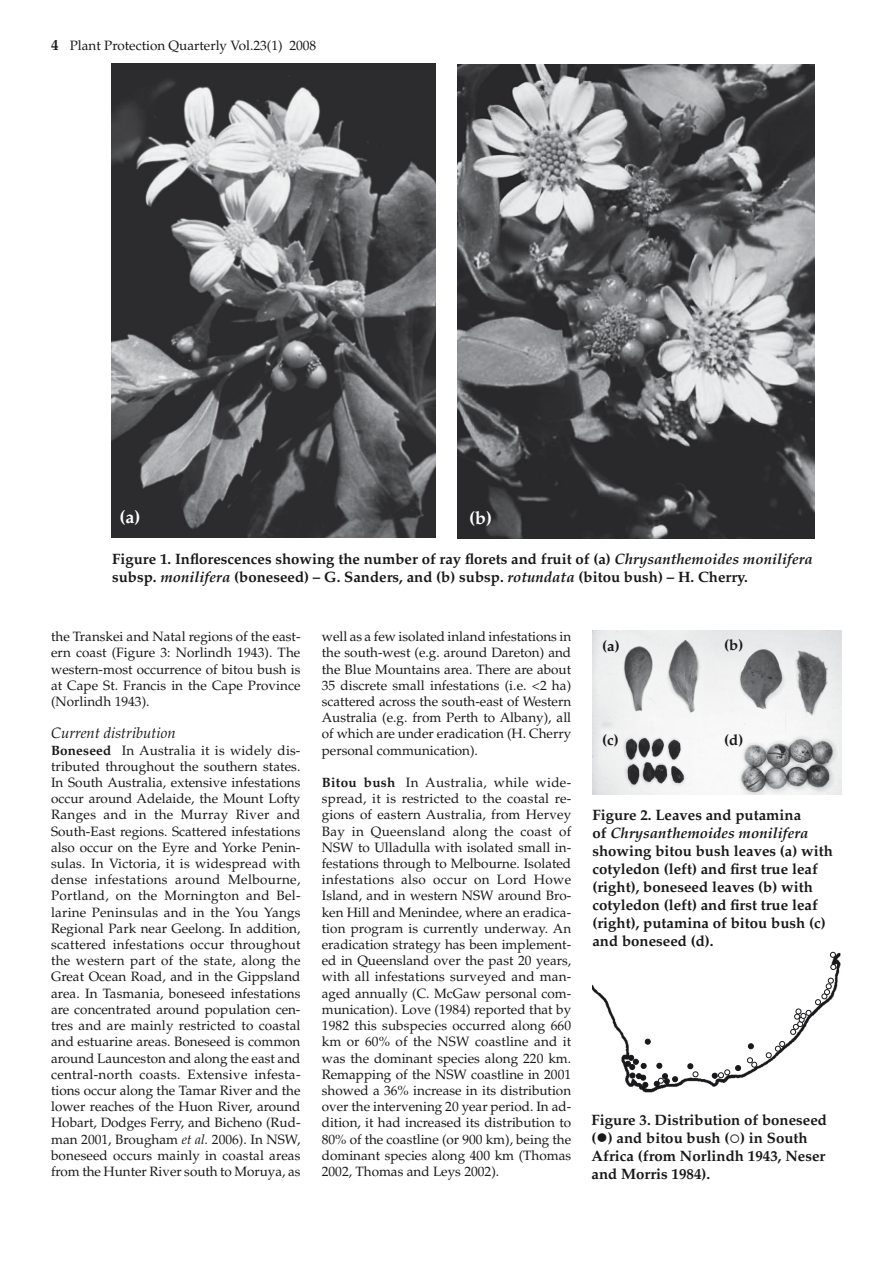
<style>
.page{position:relative;width:893px;height:1263px;background:#fff}
.page>*{position:absolute;margin:0;border:0;box-sizing:border-box;transform-origin:0 0}
.t1{font:700 18px "Palatino";color:#fff}
.t2{font:700 15px/18px "Palatino";color:#18171a}
.t3{font:italic 15px "Palatino";color:#18171a}
.t4{font:13.5px/16.2px "Palatino";color:#18171a;text-align:justify}
.s1{font-weight:700;font-size:15px}
.s2{font-style:italic}
.s3{font-weight:700}
</style>
<div class="page">
<img style="left:592px;top:951px;width:249px;height:142px">
<svg style="left:645px;top:1039px;width:6px;height:5px"></svg>
<svg style="left:625px;top:1055px;width:23px;height:33px"></svg>
<svg style="left:654px;top:1063px;width:24px;height:24px"></svg>
<svg style="left:687px;top:1063px;width:11px;height:14px"></svg>
<svg style="left:712px;top:1065px;width:29px;height:13px"></svg>
<svg style="left:747px;top:1057px;width:10px;height:10px"></svg>
<svg style="left:748px;top:1043px;width:6px;height:6px"></svg>
<svg style="left:766px;top:1041px;width:19px;height:17px"></svg>
<svg style="left:790px;top:978px;width:44px;height:57px"></svg>
<svg style="left:830px;top:952px;width:6px;height:6px"></svg>
<svg style="left:830px;top:964px;width:6px;height:6px"></svg>
<img style="left:592px;top:631px;width:250px;height:164px">
<img style="left:112px;top:64px;width:324px;height:473px">
<img style="left:457px;top:64px;width:358px;height:475px">
<p class="t4" style="left:51px;top:39px;width:267px"><span class="s1">4</span> Plant Protection Quarterly Vol.23(1) 2008</p>
<h1 class="t1" style="left:119px;top:509px;width:22px">(a)</h1>
<h1 class="t1" style="left:469px;top:511px;width:24px">(b)</h1>
<p class="t2" style="left:112px;top:551px;width:702px">Figure 1. Inflorescences showing the number of ray florets and fruit of (a) <span class="s2">Chrysanthemoides monilifera </span>subsp. <span class="s2">monilifera</span> (boneseed) – G. Sanders, and (b) subsp. <span class="s2">rotundata</span> (bitou bush) – H. Cherry.</p>
<p class="t4" style="left:51px;top:630px;width:251px">the Transkei and Natal regions of the east&shy;ern coast (Figure 3: Norlindh 1943). The western-most occurrence of bitou bush is at Cape St. Francis in the Cape Province (Norlindh 1943).</p>
<p class="t3" style="left:51px;top:727px;width:126px">Current distribution</p>
<p class="t4" style="left:51px;top:743px;width:251px"><span class="s3">Boneseed</span> In Australia it is widely dis&shy;tributed throughout the southern states.<br>In South Australia, extensive infestations occur around Adelaide, the Mount Lofty Ranges and in the Murray River and South-East regions. Scattered infestations also occur on the Eyre and Yorke Penin&shy;sulas. In Victoria, it is widespread with dense infestations around Melbourne, Portland, on the Mornington and Bel&shy;larine Peninsulas and in the You Yangs Regional Park near Geelong. In addition, scattered infestations occur throughout the western part of the state, along the Great Ocean Road, and in the Gippsland area. In Tasmania, boneseed infestations are concentrated around population cen&shy;tres and are mainly restricted to coastal and estuarine areas. Boneseed is common around Launceston and along the east and central-north coasts. Extensive infesta&shy;tions occur along the Tamar River and the lower reaches of the Huon River, around Hobart, Dodges Ferry, and Bicheno (Rud&shy;man 2001, Brougham <span class="s2">et al.</span> 2006). In NSW, boneseed occurs mainly in coastal areas from the Hunter River south to Moruya, as</p>
<p class="t4" style="left:322px;top:630px;width:251px">well as a few isolated inland infestations in the south-west (e.g. around Dareton) and the Blue Mountains area. There are about 35 discrete small infestations (i.e. &lt;2 ha) scattered across the south-east of Western Australia (e.g. from Perth to Albany), all of which are under eradication (H. Cherry personal communication).</p>
<p class="t4" style="left:322px;top:776px;width:251px"><span class="s3">Bitou bush</span> In Australia, while wide&shy;spread, it is restricted to the coastal re&shy;gions of eastern Australia, from Hervey Bay in Queensland along the coast of NSW to Ulladulla with isolated small in&shy;festations through to Melbourne. Isolated infestations also occur on Lord Howe Island, and in western NSW around Bro&shy;ken Hill and Menindee, where an eradica&shy;tion program is currently underway. An eradication strategy has been implement&shy;ed in Queensland over the past 20 years, with all infestations surveyed and man&shy;aged annually (C. McGaw personal com&shy;munication). Love (1984) reported that by 1982 this subspecies occurred along 660 km or 60% of the NSW coastline and it was the dominant species along 220 km.<br>Remapping of the NSW coastline in 2001 showed a 36% increase in its distribution over the intervening 20 year period. In ad&shy;dition, it had increased its distribution to 80% of the coastline (or 900 km), being the dominant species along 400 km (Thomas 2002, Thomas and Leys 2002).</p>
<p class="t2" style="left:602px;top:638px;width:19px">(a)</p>
<p class="t2" style="left:724px;top:638px;width:21px">(b)</p>
<p class="t2" style="left:602px;top:732px;width:18px">(c)</p>
<p class="t2" style="left:724px;top:732px;width:21px">(d)</p>
<p class="t2" style="left:592px;top:808px;width:242px">Figure 2. Leaves and putamina<br>of <span class="s2">Chrysanthemoides monilifera </span>showing bitou bush leaves (a) with cotyledon (left) and first true leaf (right), boneseed leaves (b) with cotyledon (left) and first true leaf (right), putamina of bitou bush (c) and boneseed (d).</p>
<p class="t2" style="left:592px;top:1113px;width:237px">Figure 3. Distribution of boneseed ( ) and bitou bush ( ) in South<br>Africa (from Norlindh 1943, Neser and Morris 1984).</p>
</div>
